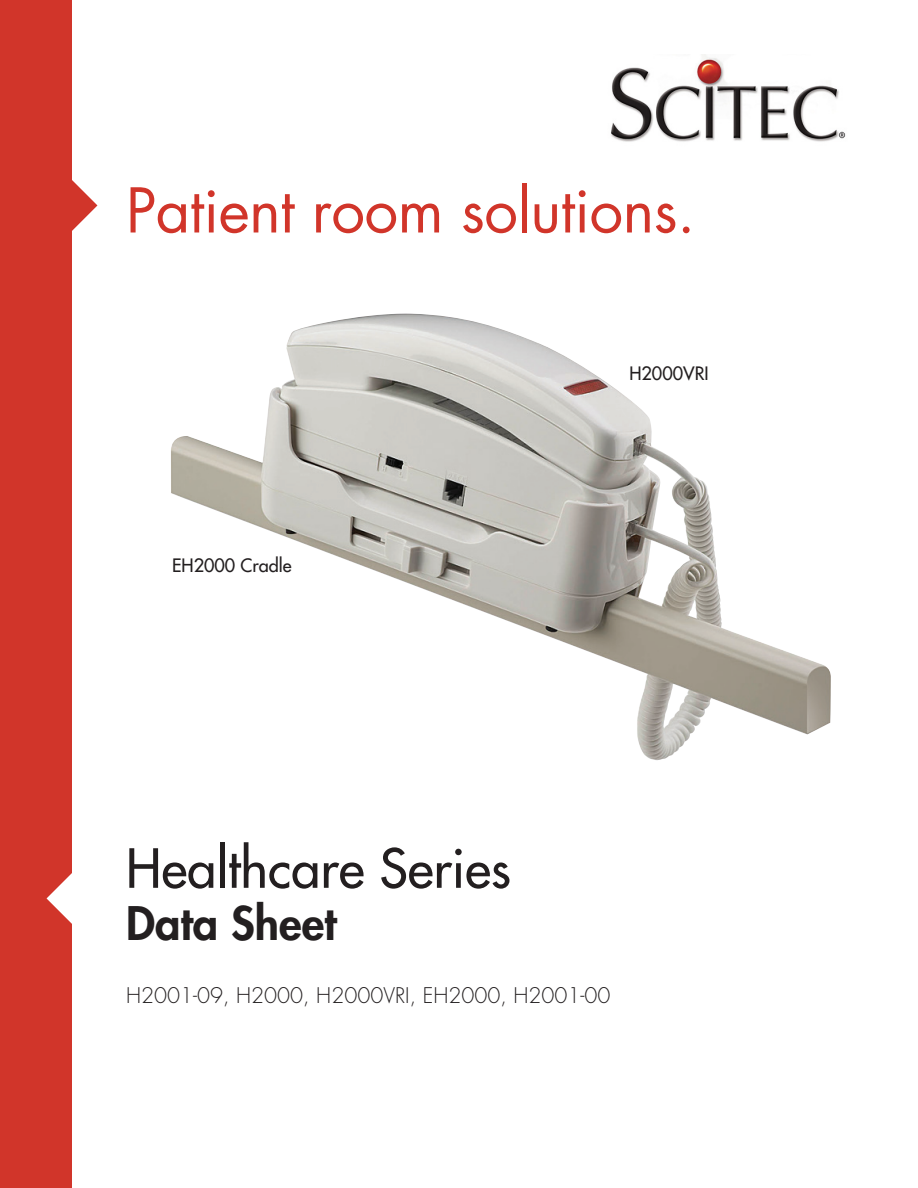
<style>
.page{position:relative;width:918px;height:1188px;background:#fff}
.page>*{position:absolute;margin:0;border:0;box-sizing:border-box;transform-origin:0 0}
.t1{font:60px "Futura Std";letter-spacing:-.01em;color:#d1352a}
.t2{font:500 52.5px "Futura Std";color:#231f20}
.t3{font:800 45px "Futura Std";color:#231f20}
.t4{font:300 21px "Futura Std";color:#231f20}
.t5{font:500 18px "Futura Std";color:#231f20}
</style>
<div class="page">
<div style="left:0;top:0;width:72px;height:1188px;background:#d1352a"></div>
<svg style="left:72px;top:180px;width:25px;height:51px"></svg>
<svg style="left:47px;top:873px;width:25px;height:51px"></svg>
<img style="left:611px;top:54px;width:235px;height:88px">
<img style="left:171px;top:314px;width:660px;height:446px">
<p class="t1" style="left:126px;top:172px;width:571px">Patient room solutions.</p>
<p class="t5" style="left:172px;top:554px;width:121px">EH2000 Cradle</p>
<p class="t5" style="left:629px;top:362px;width:81px">H2000VRI</p>
<p class="t2" style="left:126px;top:836px;width:386px">Healthcare Series</p>
<p class="t3" style="left:126px;top:895px;width:212px">Data Sheet</p>
<p class="t4" style="left:126px;top:983px;width:486px">H2001-09, H2000, H2000VRI, EH2000, H2001-00</p>
</div>
